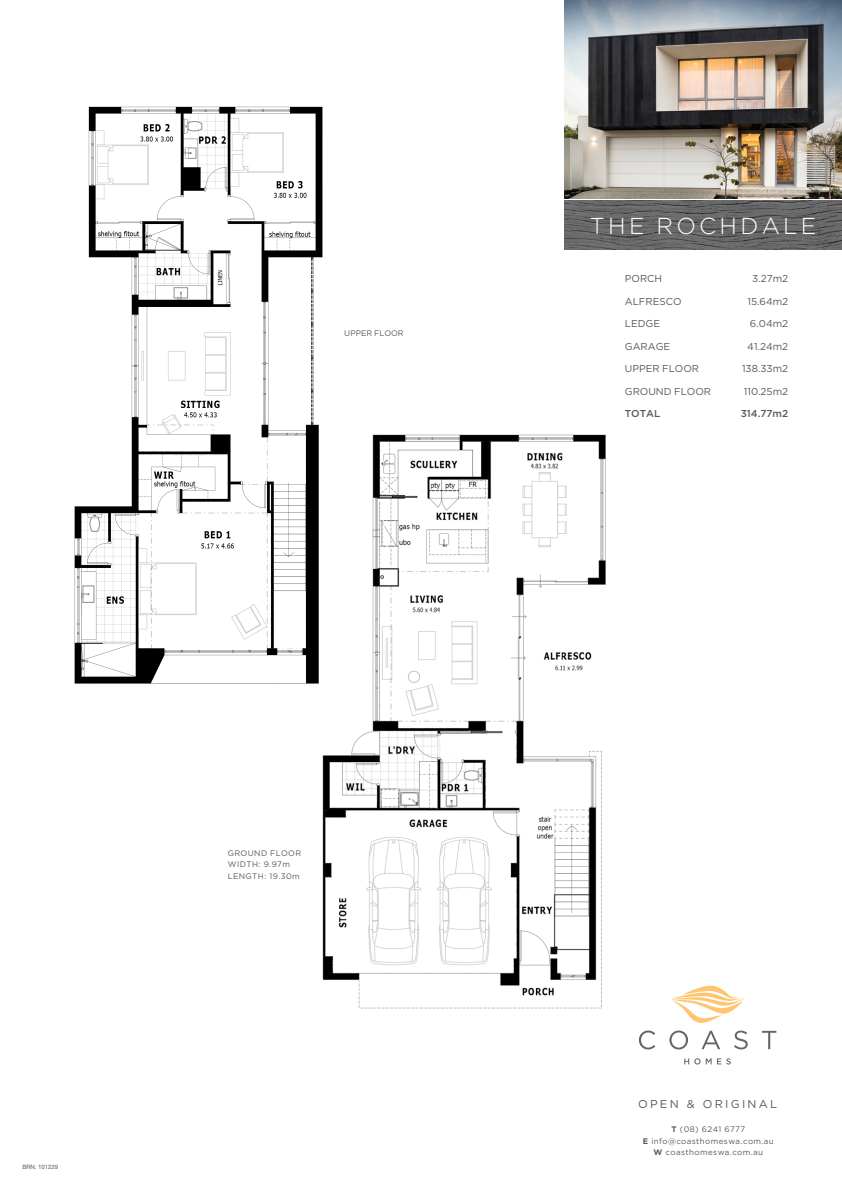
<style>
.page{position:relative;width:842px;height:1191px;background:#fff}
.page>*{position:absolute;margin:0;border:0;box-sizing:border-box;transform-origin:0 0}
.t1{font:300 23px "Gotham";letter-spacing:.145em;color:#fff}
.t2{font:11.4px "Gotham";letter-spacing:.2em;color:#545861}
.t3{font:10px "Gotham";color:#545861}
.t4{font:500 10px "Gotham";color:#545861}
.t5{font:8px/11.6px "Gotham";letter-spacing:.05em;color:#545861}
.t6{font:8px "Gotham";color:#545861}
.t7{font:6px "Helvetica Neue LT Std";color:#545861}
.s1{font-weight:700}
</style>
<div class="page">
<img style="left:322px;top:434px;width:284px;height:575px">
<img style="left:74px;top:106px;width:270px;height:598px">
<img style="left:564px;top:200px;width:278px;height:50px">
<img style="left:564px;top:0;width:278px;height:198px">
<svg style="left:671px;top:985px;width:73px;height:38px"></svg>
<svg style="left:639px;top:1030px;width:16px;height:19px"></svg>
<svg style="left:669px;top:1030px;width:19px;height:19px"></svg>
<svg style="left:701px;top:1030px;width:19px;height:19px"></svg>
<svg style="left:734px;top:1030px;width:14px;height:19px"></svg>
<svg style="left:762px;top:1030px;width:14px;height:19px"></svg>
<svg style="left:684px;top:1058px;width:47px;height:6px"></svg>
<p class="t6" style="left:344px;top:328px;width:61px">UPPER FLOOR</p>
<p class="t7" style="left:22px;top:1163px;width:37px">BRN: 101229</p>
<p class="t5" style="left:228px;top:847px;width:75px">GROUND FLOOR<br>WIDTH: 9.97m<br>LENGTH: 19.30m</p>
<h1 class="t1" style="left:590px;top:213px;width:228px">THE ROCHDALE</h1>
<p class="t3" style="left:625px;top:273px;width:39px">PORCH</p>
<p class="t3" style="left:752px;top:273px;width:38px">3.27m2</p>
<p class="t3" style="left:625px;top:296px;width:58px">ALFRESCO</p>
<p class="t3" style="left:747px;top:296px;width:42px">15.64m2</p>
<p class="t3" style="left:625px;top:318px;width:37px">LEDGE</p>
<p class="t3" style="left:750px;top:318px;width:40px">6.04m2</p>
<p class="t3" style="left:625px;top:341px;width:47px">GARAGE</p>
<p class="t3" style="left:747px;top:341px;width:42px">41.24m2</p>
<p class="t3" style="left:625px;top:363px;width:76px">UPPER FLOOR</p>
<p class="t3" style="left:742px;top:363px;width:48px">138.33m2</p>
<p class="t3" style="left:625px;top:385px;width:88px">GROUND FLOOR</p>
<p class="t3" style="left:744px;top:385px;width:46px">110.25m2</p>
<p class="t4" style="left:625px;top:408px;width:37px">TOTAL</p>
<p class="t4" style="left:741px;top:408px;width:49px">314.77m2</p>
<h2 class="t2" style="left:638px;top:1097px;width:141px">OPEN &amp; ORIGINAL</h2>
<p class="t5" style="left:643px;top:1123px;width:133px;text-align:center"><span class="s1">T</span> (08) 6241 6777<br><span class="s1">E</span> info@coasthomeswa.com.au<br><span class="s1">W</span> coasthomeswa.com.au</p>
</div>
